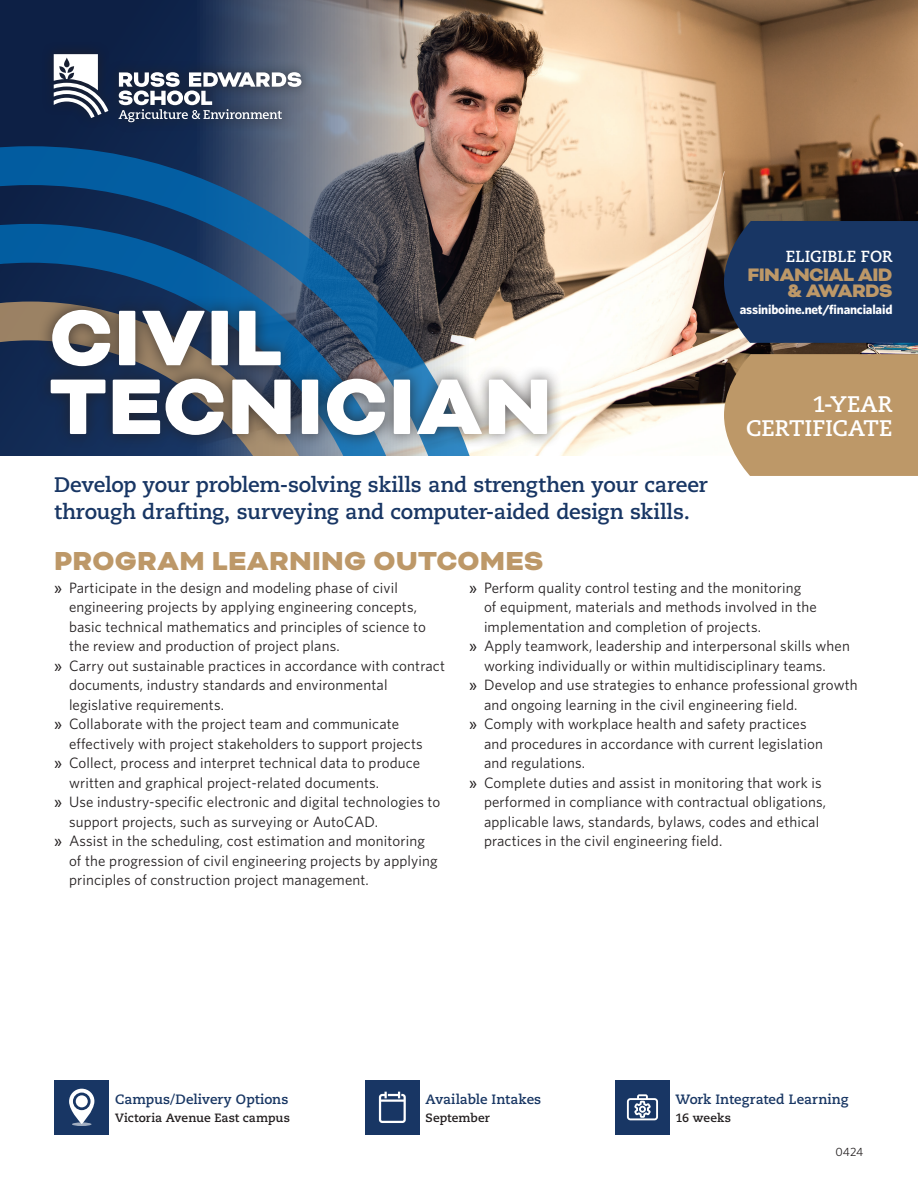
<style>
.page{position:relative;width:918px;height:1188px;background:#fff}
.page>*{position:absolute;margin:0;border:0;box-sizing:border-box;transform-origin:0 0}
.t1{font:900 90.75px/68.8px "Bicyclette";letter-spacing:.01em;color:#fff}
.t2{font:900 30px "Bicyclette";letter-spacing:.01em;color:#bd9868}
.t3{font:700 22.5px/24px "Caecilia LT Pro 75";letter-spacing:-.005em;color:#fff;text-align:right}
.t4{font:700 21px/27px "Caecilia LT Pro 75";letter-spacing:-.01em;color:#183664}
.t5{font:900 20.85px/16px "Bicyclette";letter-spacing:-.03em;color:#bd9868;text-align:right}
.t6{font:700 16.05px "Caecilia LT Pro 75";letter-spacing:-.01em;color:#fff}
.t7{font:15px "Whitney";letter-spacing:.01em;color:#231f20}
.t8{font:700 13.5px "Caecilia LT Pro 75";color:#183663}
.t9{font:700 13.2px "Whitney";letter-spacing:-.015em;color:#fff}
.t10{font:700 12px "Caecilia LT Pro 75";letter-spacing:.005em;color:#231f20}
.t11{font:12px "Whitney";color:#231f20}
.s1{font-weight:500}
</style>
<div class="page">
<div style="left:0;top:0;width:189px;height:146px;background:#0d2045"></div>
<img style="left:189px;top:0;width:729px;height:456px">
<svg style="left:0;top:146px;width:497px;height:310px;background:#42556e"></svg>
<svg style="left:0;top:224px;width:419px;height:232px;background:#1e4e7b"></svg>
<svg style="left:0;top:302px;width:341px;height:154px;background:#36435b"></svg>
<div style="left:35px;top:295px;width:527px;height:155px;background:#231f20;opacity:.75"></div>
<div style="left:41px;top:42px;width:272px;height:92px;background:#231f20;opacity:.75"></div>
<svg style="left:54px;top:54px;width:54px;height:64px"></svg>
<svg style="left:119px;top:72px;width:182px;height:50px"></svg>
<div style="left:55px;top:1080px;width:54px;height:55px;background:#183664"></div>
<div style="left:365px;top:1080px;width:55px;height:55px;background:#183664"></div>
<div style="left:615px;top:1080px;width:55px;height:55px;background:#183664"></div>
<svg style="left:627px;top:1094px;width:31px;height:26px"></svg>
<svg style="left:72px;top:1122px;width:20px;height:4px"></svg>
<svg style="left:69px;top:1089px;width:26px;height:35px"></svg>
<div style="left:76px;top:1095px;width:12px;height:12px;background:#fff;border-radius:50%"></div>
<svg style="left:379px;top:1092px;width:27px;height:31px"></svg>
<div style="left:724px;top:354px;width:194px;height:122px;background:#bd9868"></div>
<div style="left:724px;top:221px;width:194px;height:122px;background:#183664"></div>
<h1 class="t1" style="left:50px;top:305px;width:504px">CIVIL<br>TECNICIAN</h1>
<p class="t6" style="left:786px;top:246px;width:108px">ELIGIBLE FOR</p>
<h3 class="t5" style="left:747px;top:267px;width:146px">FINANCIAL AID &amp; AWARDS</h3>
<p class="t9" style="left:740px;top:301px;width:154px">assiniboine.net/financialaid</p>
<h3 class="t3" style="left:746px;top:391px;width:148px">1-YEAR<br>CERTIFICATE</h3>
<h3 class="t4" style="left:54px;top:471px;width:655px">Develop your problem-solving skills and strengthen your career through drafting, surveying and computer-aided design skills.</h3>
<h2 class="t2" style="left:54px;top:543px;width:491px">PROGRAM LEARNING OUTCOMES</h2>
<p class="t7" style="left:54px;top:577px;width:345px"><span class="s1">»</span> Participate in the design and modeling phase of civil</p>
<p class="t7" style="left:69px;top:597px;width:350px">engineering projects by applying engineering concepts,</p>
<p class="t7" style="left:69px;top:616px;width:358px">basic technical mathematics and principles of science to</p>
<p class="t7" style="left:69px;top:636px;width:272px">the review and production of project plans.</p>
<p class="t7" style="left:54px;top:655px;width:392px"><span class="s1">»</span> Carry out sustainable practices in accordance with contract</p>
<p class="t7" style="left:69px;top:675px;width:320px">documents, industry standards and environmental</p>
<p class="t7" style="left:69px;top:694px;width:157px">legislative requirements.</p>
<p class="t7" style="left:54px;top:714px;width:347px"><span class="s1">»</span> Collaborate with the project team and communicate</p>
<p class="t7" style="left:69px;top:733px;width:355px">effectively with project stakeholders to support projects</p>
<p class="t7" style="left:54px;top:753px;width:368px"><span class="s1">»</span> Collect, process and interpret technical data to produce</p>
<p class="t7" style="left:69px;top:772px;width:312px">written and graphical project-related documents.</p>
<p class="t7" style="left:54px;top:792px;width:388px"><span class="s1">»</span> Use industry-specific electronic and digital technologies to</p>
<p class="t7" style="left:69px;top:811px;width:310px">support projects, such as surveying or AutoCAD.</p>
<p class="t7" style="left:54px;top:831px;width:372px"><span class="s1">»</span> Assist in the scheduling, cost estimation and monitoring</p>
<p class="t7" style="left:69px;top:850px;width:370px">of the progression of civil engineering projects by applying</p>
<p class="t7" style="left:69px;top:870px;width:301px">principles of construction project management.</p>
<p class="t7" style="left:469px;top:577px;width:334px"><span class="s1">»</span> Perform quality control testing and the monitoring</p>
<p class="t7" style="left:484px;top:597px;width:334px">of equipment, materials and methods involved in the</p>
<p class="t7" style="left:484px;top:616px;width:279px">implementation and completion of projects.</p>
<p class="t7" style="left:469px;top:636px;width:382px"><span class="s1">»</span> Apply teamwork, leadership and interpersonal skills when</p>
<p class="t7" style="left:484px;top:655px;width:343px">working individually or within multidisciplinary teams.</p>
<p class="t7" style="left:469px;top:675px;width:390px"><span class="s1">»</span> Develop and use strategies to enhance professional growth</p>
<p class="t7" style="left:484px;top:694px;width:315px">and ongoing learning in the civil engineering field.</p>
<p class="t7" style="left:469px;top:714px;width:339px"><span class="s1">»</span> Comply with workplace health and safety practices</p>
<p class="t7" style="left:484px;top:733px;width:341px">and procedures in accordance with current legislation</p>
<p class="t7" style="left:484px;top:753px;width:103px">and regulations.</p>
<p class="t7" style="left:469px;top:772px;width:354px"><span class="s1">»</span> Complete duties and assist in monitoring that work is</p>
<p class="t7" style="left:484px;top:792px;width:344px">performed in compliance with contractual obligations,</p>
<p class="t7" style="left:484px;top:811px;width:337px">applicable laws, standards, bylaws, codes and ethical</p>
<p class="t7" style="left:484px;top:831px;width:240px">practices in the civil engineering field.</p>
<p class="t8" style="left:115px;top:1090px;width:175px">Campus/Delivery Options</p>
<p class="t10" style="left:115px;top:1110px;width:176px">Victoria Avenue East campus</p>
<p class="t8" style="left:426px;top:1090px;width:117px">Available Intakes</p>
<p class="t10" style="left:426px;top:1109px;width:66px">September</p>
<p class="t8" style="left:675px;top:1090px;width:175px">Work Integrated Learning</p>
<p class="t10" style="left:675px;top:1109px;width:57px">16 weeks</p>
<p class="t11" style="left:835px;top:1143px;width:29px">0424</p>
</div>
